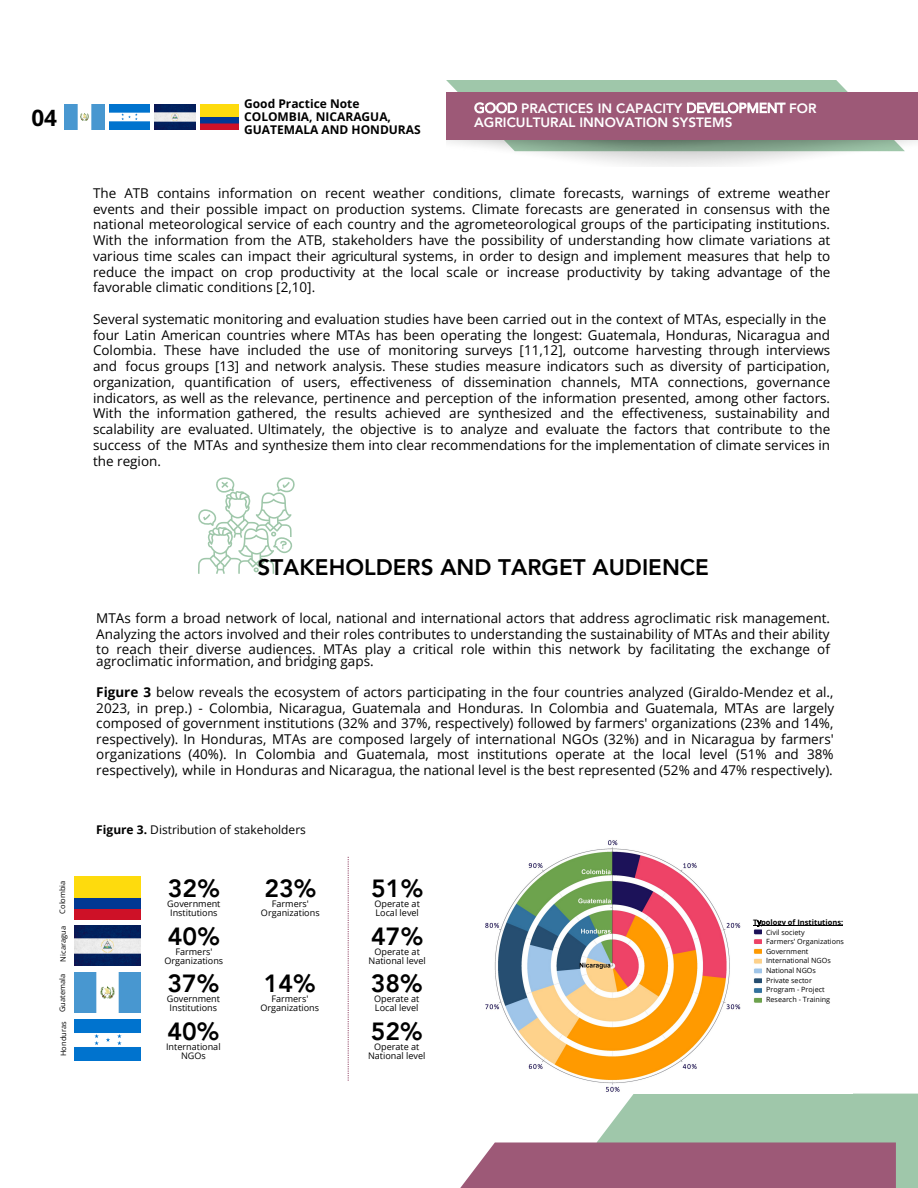
<style>
.page{position:relative;width:918px;height:1188px;background:#fff}
.page>*{position:absolute;margin:0;border:0;box-sizing:border-box;transform-origin:0 0}
.t1{font:800 24.9px "Avenir LT Pro";color:#000}
.t2{font:800 22.5px "Avenir LT Pro";color:#000}
.t3{font:700 22.5px "Open Sans";color:#000}
.t4{font:13.5px/15.8px "Open Sans";color:#000;text-align:justify}
.t5{font:800 13.5px "Avenir LT Pro";color:#fff}
.t6{font:700 12px/13px "Open Sans";color:#000}
.t7{font:12px "Open Sans";color:#000}
.t8{font:9px "Open Sans";color:#000}
.t9{font:7.5px "Open Sans";color:#000}
.t10{font:700 7.5px "Open Sans";color:#000}
.t11{font:7.2px "Open Sans";color:#000}
.s1{font-family:"Avenir LT";font-weight:400}
.s2{font-weight:700}
.s3{font-style:inherit}
.s4{font-weight:400}
</style>
<div class="page">
<svg style="left:446px;top:80px;width:459px;height:61px;background:#acc6b1"></svg>
<img style="left:493px;top:140px;width:308px;height:11px">
<div style="left:446px;top:93px;width:472px;height:47px;background:#9d5977"></div>
<div style="left:597px;top:1094px;width:321px;height:94px;background:#9fc7aa"></div>
<div style="left:460px;top:1142px;width:436px;height:46px;background:#9d5977"></div>
<img style="left:200px;top:105px;width:38px;height:25px">
<img style="left:65px;top:105px;width:39px;height:25px">
<img style="left:110px;top:105px;width:39px;height:25px">
<img style="left:155px;top:105px;width:40px;height:25px">
<svg style="left:198px;top:477px;width:97px;height:97px"></svg>
<img style="left:74px;top:877px;width:67px;height:42px">
<img style="left:74px;top:972px;width:67px;height:41px">
<img style="left:74px;top:1020px;width:67px;height:40px">
<img style="left:74px;top:925px;width:67px;height:41px">
<svg style="left:348px;top:857px;width:1px;height:224px"></svg>
<img style="left:485px;top:840px;width:277px;height:252px">
<div style="left:750px;top:914px;width:95px;height:12px;background:#fff"></div>
<hr style="left:753px;top:926px;width:90px;height:1px;background:#000">
<p class="t6" style="left:244px;top:97px;width:117px">Good Practice Note</p>
<p class="t6" style="left:244px;top:110px;width:178px">COLOMBIA, NICARAGUA,<br>GUATEMALA AND HONDURAS</p>
<p class="t5" style="left:474px;top:102px;width:344px"><span class="s1">GOOD</span> PRACTICES IN CAPACITY <span class="s1">DEVELOPMENT</span> FOR</p>
<p class="t3" style="left:31px;top:102px;width:27px">04</p>
<p class="t5" style="left:474px;top:117px;width:260px">AGRICULTURAL INNOVATION SYSTEMS</p>
<p class="t4" style="left:93px;top:185px;width:739px">The ATB contains information on recent weather conditions, climate forecasts, warnings of extreme weather events and their possible impact on production systems. Climate forecasts are generated in consensus with the national meteorological service of each country and the agrometeorological groups of the participating institutions.<br>With the information from the ATB, stakeholders have the possibility of understanding how climate variations at various time scales can impact their agricultural systems, in order to design and implement measures that help to reduce the impact on crop productivity at the local scale or increase productivity by taking advantage of the favorable climatic conditions [2,10].</p>
<p class="t4" style="left:93px;top:311px;width:739px;text-align:left">Several systematic monitoring and evaluation studies have been carried out in the context of MTAs, especially in the four Latin American countries where MTAs has been operating the longest: Guatemala, Honduras, Nicaragua and Colombia. These have included the use of monitoring surveys [11,12], outcome harvesting through interviews and focus groups [13] and network analysis. These studies measure indicators such as diversity of participation, organization, quantification of users, effectiveness of dissemination channels, MTA connections, governance indicators, as well as the relevance, pertinence and perception of the information presented, among other factors.<br>With the information gathered, the results achieved are synthesized and the effectiveness, sustainability and scalability are evaluated. Ultimately, the objective is to analyze and evaluate the factors that contribute to the success of the MTAs and synthesize them into clear recommendations for the implementation of climate services in the region.</p>
<p class="t2" style="left:257px;top:558px;width:453px">STAKEHOLDERS AND TARGET AUDIENCE</p>
<p class="t4" style="left:96px;top:610px;width:735px">MTAs form a broad network of local, national and international actors that address agroclimatic risk management.<br>Analyzing the actors involved and their roles contributes to understanding the sustainability of MTAs and their ability to reach their diverse audiences. MTAs play a critical role within this network by facilitating the exchange of</p>
<p class="t4" style="left:96px;top:652px;width:279px">agroclimatic information, and bridging gaps.</p>
<p class="t4" style="left:96px;top:684px;width:739px"><span class="s2">Figure 3</span> below reveals the ecosystem of actors participating in the four countries analyzed (Giraldo-Mendez et al., 2023, in prep.) - Colombia, Nicaragua, Guatemala and Honduras. In Colombia and Guatemala, MTAs are largely composed of government institutions (32% and 37%, respectively) followed by farmers' organizations (23% and 14%, respectively). In Honduras, MTA<span class="s3">s</span> are composed largely of international NGOs (32%) and in Nicaragua by farmers' organizations (40%). In Colombia and Guatemala, most institutions operate at the local level (51% and 38% respectively), while in Honduras and Nicaragua, the national level is the best represented (52% and 47% respectively).</p>
<p class="t7" style="left:96px;top:821px;width:211px"><span class="s2">Figure 3.</span> Distribution of stakeholders</p>
<p class="t9" style="left:57px;top:914px;width:35px;rotate:-90deg">Colombia</p>
<p class="t9" style="left:58px;top:962px;width:37px;rotate:-90deg">Nicaragua</p>
<p class="t9" style="left:57px;top:1012px;width:40px;rotate:-90deg">Guatemala</p>
<p class="t1" style="left:168px;top:878px;width:53px">32%</p>
<p class="t8" style="left:170px;top:907px;width:49px">Institutions</p>
<p class="t8" style="left:167px;top:898px;width:55px">Government</p>
<p class="t1" style="left:168px;top:926px;width:53px">40%</p>
<p class="t8" style="left:175px;top:946px;width:38px">Farmers'</p>
<p class="t8" style="left:165px;top:955px;width:60px">Organizations</p>
<p class="t8" style="left:167px;top:993px;width:55px">Government</p>
<p class="t1" style="left:167px;top:974px;width:53px">37%</p>
<p class="t8" style="left:170px;top:1002px;width:49px">Institutions</p>
<p class="t1" style="left:264px;top:878px;width:53px">23%</p>
<p class="t8" style="left:272px;top:898px;width:38px">Farmers'</p>
<p class="t8" style="left:261px;top:907px;width:60px">Organizations</p>
<p class="t1" style="left:264px;top:974px;width:53px">14%</p>
<p class="t8" style="left:271px;top:993px;width:38px">Farmers'</p>
<p class="t8" style="left:260px;top:1002px;width:60px">Organizations</p>
<p class="t1" style="left:371px;top:878px;width:53px">51%</p>
<p class="t8" style="left:375px;top:898px;width:47px">Operate at</p>
<p class="t8" style="left:375px;top:907px;width:45px">Local level</p>
<p class="t1" style="left:371px;top:926px;width:53px">47%</p>
<p class="t8" style="left:375px;top:946px;width:47px">Operate at</p>
<p class="t8" style="left:369px;top:955px;width:59px">National level</p>
<p class="t1" style="left:371px;top:974px;width:53px">38%</p>
<p class="t8" style="left:374px;top:993px;width:47px">Operate at</p>
<p class="t8" style="left:375px;top:1002px;width:45px">Local level</p>
<p class="t10" style="left:753px;top:917px;width:92px">T<span class="s4">y</span>pology of Institutions:</p>
<p class="t11" style="left:766px;top:927px;width:40px">Civil society</p>
<p class="t11" style="left:766px;top:937px;width:79px">Farmers' Organizations</p>
<p class="t11" style="left:766px;top:946px;width:44px">Government</p>
<p class="t11" style="left:766px;top:956px;width:66px">International NGOs</p>
<p class="t11" style="left:766px;top:965px;width:51px">National NGOs</p>
<p class="t11" style="left:766px;top:975px;width:47px">Private sector</p>
<p class="t11" style="left:766px;top:985px;width:60px">Program - Project</p>
<p class="t11" style="left:766px;top:994px;width:66px">Research - Training</p>
<p class="t9" style="left:58px;top:1056px;width:36px;rotate:-90deg">Honduras</p>
<p class="t1" style="left:167px;top:1022px;width:53px">40%</p>
<p class="t8" style="left:181px;top:1050px;width:26px">NGOs</p>
<p class="t8" style="left:166px;top:1041px;width:56px">International</p>
<p class="t1" style="left:371px;top:1022px;width:53px">52%</p>
<p class="t8" style="left:374px;top:1041px;width:47px">Operate at</p>
<p class="t8" style="left:368px;top:1050px;width:59px">National level</p>
</div>
